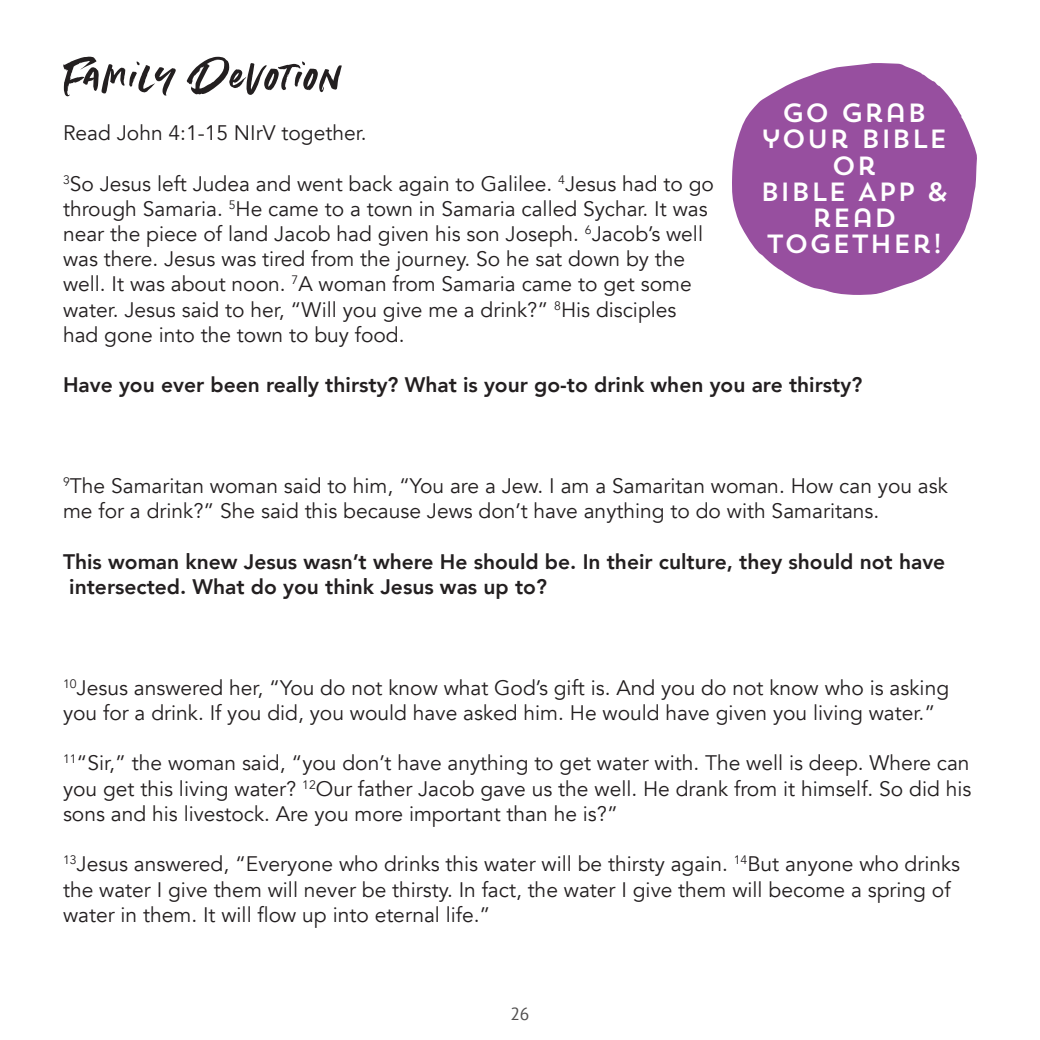
<style>
.page{position:relative;width:1040px;height:1040px;background:#fff}
.page>*{position:absolute;margin:0;border:0;box-sizing:border-box;transform-origin:0 0}
.Body__Black{font:61.25px "Summer Loving Solid";letter-spacing:.05em;color:#231f20}
.t1{font:26.25px/26.2px "Trend Sans One";color:#fff;text-align:center}
.Body__Black-2{font:21px/25.2px "Avenir";color:#231f20}
.Body__Black-3{font:800 21px "Avenir";color:#231f20}
.t2{font:17.5px "PT Sans";color:#504e4e}
</style>
<div class="page">
<svg style="left:732px;top:63px;width:245px;height:232px;fill:#974f9f"></svg>
<p class="Body__Black" style="left:63px;top:38px;width:278px">Family Devotion</p>
<p class="Body__Black-2" style="left:63px;top:121px;width:305px">Read John 4:1-15 NIrV together.</p>
<p class="Body__Black-2" style="left:63px;top:171px;width:652px"><sup>3</sup>So Jesus left Judea and went back again to Galilee. <sup>4</sup>Jesus had to go through Samaria. <sup>5</sup>He came to a town in Samaria called Sychar. It was near the piece of land Jacob had given his son Joseph. <sup>6</sup>Jacob’s well was there. Jesus was tired from the journey. So he sat down by the well. It was about noon. <sup>7</sup>A woman from Samaria came to get some water. Jesus said to her, “Will you give me a drink?” <sup>8</sup>His disciples had gone into the town to buy food.</p>
<p class="Body__Black-3" style="left:63px;top:368px;width:800px">Have you ever been really thirsty? What is your go-to drink when you are thirsty?</p>
<p class="t1" style="left:781px;top:99px;width:147px">GO GRAB</p>
<p class="t1" style="left:761px;top:126px;width:188px">YOUR BIBLE<br>OR</p>
<p class="t1" style="left:760px;top:178px;width:190px">BIBLE APP &amp;</p>
<p class="t1" style="left:766px;top:204px;width:178px">READ<br>TOGETHER!</p>
<p class="Body__Black-2" style="left:63px;top:473px;width:886px"><sup>9</sup>The Samaritan woman said to him, “You are a Jew. I am a Samaritan woman. How can you ask me for a drink?” She said this because Jews don’t have anything to do with Samaritans.</p>
<p class="Body__Black-3" style="left:63px;top:545px;width:883px">This woman knew Jesus wasn’t where He should be. In their culture, they should not have</p>
<p class="Body__Black-3" style="left:69px;top:570px;width:479px">intersected. What do you think Jesus was up to?</p>
<p class="Body__Black-2" style="left:63px;top:675px;width:887px"><sup>10</sup>Jesus answered her, “You do not know what God’s gift is. And you do not know who is asking you for a drink. If you did, you would have asked him. He would have given you living water.”</p>
<p class="Body__Black-2" style="left:63px;top:751px;width:909px;text-align:justify"><sup>11</sup>“Sir,” the woman said, “you don’t have anything to get water with. The well is deep. Where can you get this living water? <sup>12</sup>Our father Jacob gave us the well. He drank from it himself. So did his sons and his livestock. Are you more important than he is?”</p>
<p class="Body__Black-2" style="left:63px;top:851px;width:898px"><sup>13</sup>Jesus answered, “Everyone who drinks this water will be thirsty again. <sup>14</sup>But anyone who drinks the water I give them will never be thirsty. In fact, the water I give them will become a spring of water in them. It will flow up into eternal life.”</p>
<p class="t2" style="left:510px;top:1002px;width:20px">26</p>
</div>
